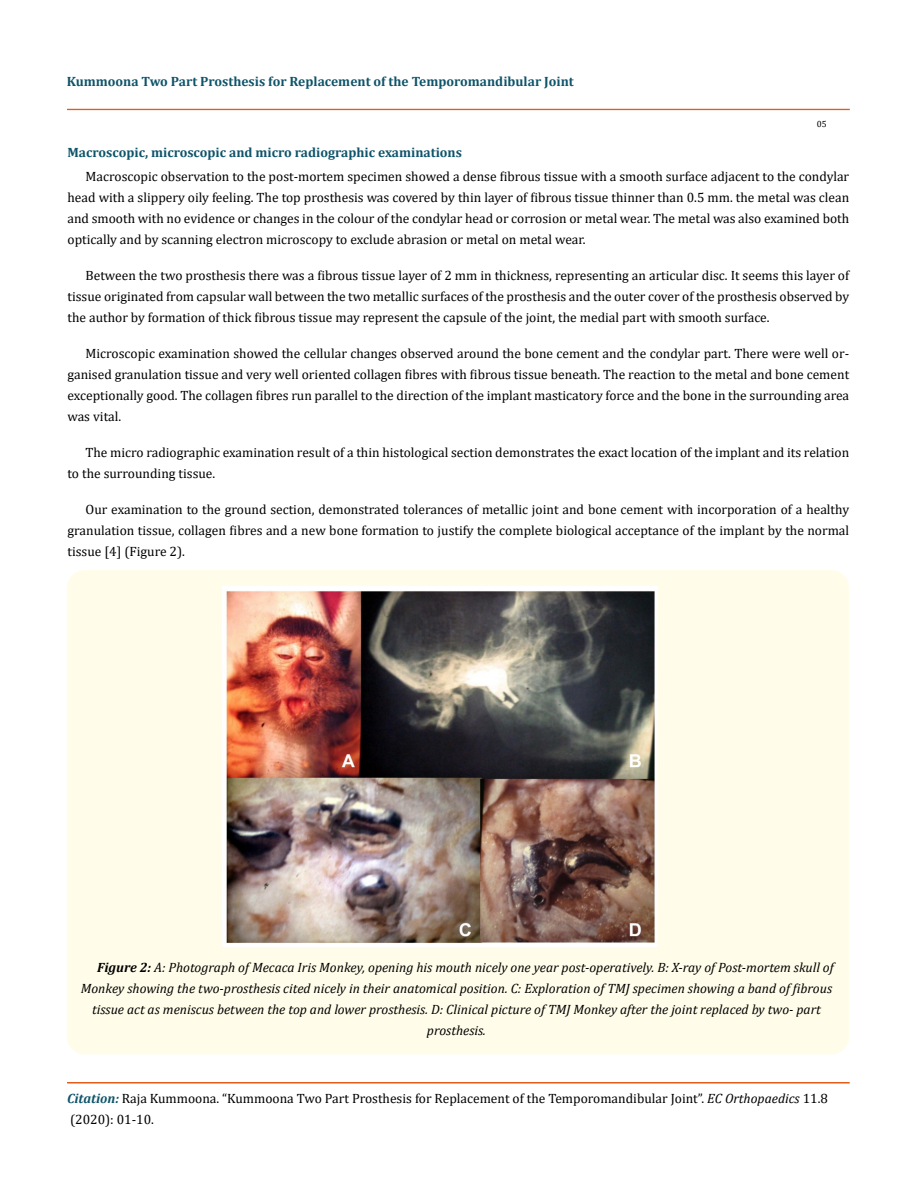
<style>
.page{position:relative;width:917px;height:1190px;background:#fff}
.page>*{position:absolute;margin:0;border:0;box-sizing:border-box;transform-origin:0 0}
.t1{font:13.5px/21px "Cambria";color:#000;text-align:justify}
.t2{font:italic 13.5px "Cambria";color:#000}
.t3{font:700 13.5px "Cambria";color:#0e546a}
.t4{font:9px "Cambria";color:#000}
.s1{font-weight:700}
.s2{font-weight:700;font-style:italic;color:#0e546a}
.s3{font-style:italic}
</style>
<div class="page">
<div style="left:67px;top:109px;width:782px;height:1px;border:1px solid #e05d1a"></div>
<div style="left:67px;top:1082px;width:782px;height:1px;border:1px solid #e05d1a"></div>
<div style="left:67px;top:570px;width:782px;height:484px;background:#fffde9;border-radius:18px"></div>
<img style="left:222px;top:586px;width:435px;height:360px">
<p class="t3" style="left:67px;top:72px;width:508px">Kummoona Two Part Prosthesis for Replacement of the Temporomandibular Joint</p>
<p class="t4" style="left:816px;top:118px;width:11px">05</p>
<p class="t3" style="left:68px;top:143px;width:396px">Macroscopic, microscopic and micro radiographic examinations</p>
<p class="t1" style="left:68px;top:166px;width:783px;text-indent:18px">Macroscopic observation to the post-mortem specimen showed a dense fibrous tissue with a smooth surface adjacent to the condylar head with a slippery oily feeling. The top prosthesis was covered by thin layer of fibrous tissue thinner than 0.5 mm. the metal was clean and smooth with no evidence or changes in the colour of the condylar head or corrosion or metal wear. The metal was also examined both optically and by scanning electron microscopy to exclude abrasion or metal on metal wear.</p>
<p class="t1" style="left:68px;top:265px;width:783px;text-indent:18px">Between the two prosthesis there was a fibrous tissue layer of 2 mm in thickness, representing an articular disc. It seems this layer of tissue originated from capsular wall between the two metallic surfaces of the prosthesis and the outer cover of the prosthesis observed by the author by formation of thick fibrous tissue may represent the capsule of the joint, the medial part with smooth surface.</p>
<p class="t1" style="left:67px;top:343px;width:783px;text-indent:18px">Microscopic examination showed the cellular changes observed around the bone cement and the condylar part. There were well or&shy;ganised granulation tissue and very well oriented collagen fibres with fibrous tissue beneath. The reaction to the metal and bone cement exceptionally good. The collagen fibres run parallel to the direction of the implant masticatory force and the bone in the surrounding area was vital.</p>
<p class="t1" style="left:67px;top:442px;width:783px;text-indent:18px">The micro radiographic examination result of a thin histological section demonstrates the exact location of the implant and its relation to the surrounding tissue.</p>
<p class="t1" style="left:67px;top:499px;width:783px;text-indent:18px">Our examination to the ground section, demonstrated tolerances of metallic joint and bone cement with incorporation of a healthy granulation tissue, collagen fibres and a new bone formation to justify the complete biological acceptance of the implant by the normal tissue [4] (Figure 2).</p>
<p class="t2" style="left:97px;top:958px;width:738px"><span class="s1">Figure 2:</span> A: Photograph of Mecaca Iris Monkey, opening his mouth nicely one year post-operatively. B: X-ray of Post-mortem skull of</p>
<p class="t2" style="left:81px;top:979px;width:753px">Monkey showing the two-prosthesis cited nicely in their anatomical position. C: Exploration of TMJ specimen showing a band of fibrous</p>
<p class="t2" style="left:92px;top:1000px;width:730px">tissue act as meniscus between the top and lower prosthesis. D: Clinical picture of TMJ Monkey after the joint replaced by two- part</p>
<p class="t2" style="left:427px;top:1021px;width:61px">prosthesis.</p>
<p class="t1" style="left:67px;top:1087px;width:762px"><span class="s2">Citation:</span> Raja Kummoona. “Kummoona Two Part Prosthesis for Replacement of the Temporomandibular Joint”. <span class="s3">EC Orthopaedics</span> 11.8 (2020): 01-10.</p>
</div>
